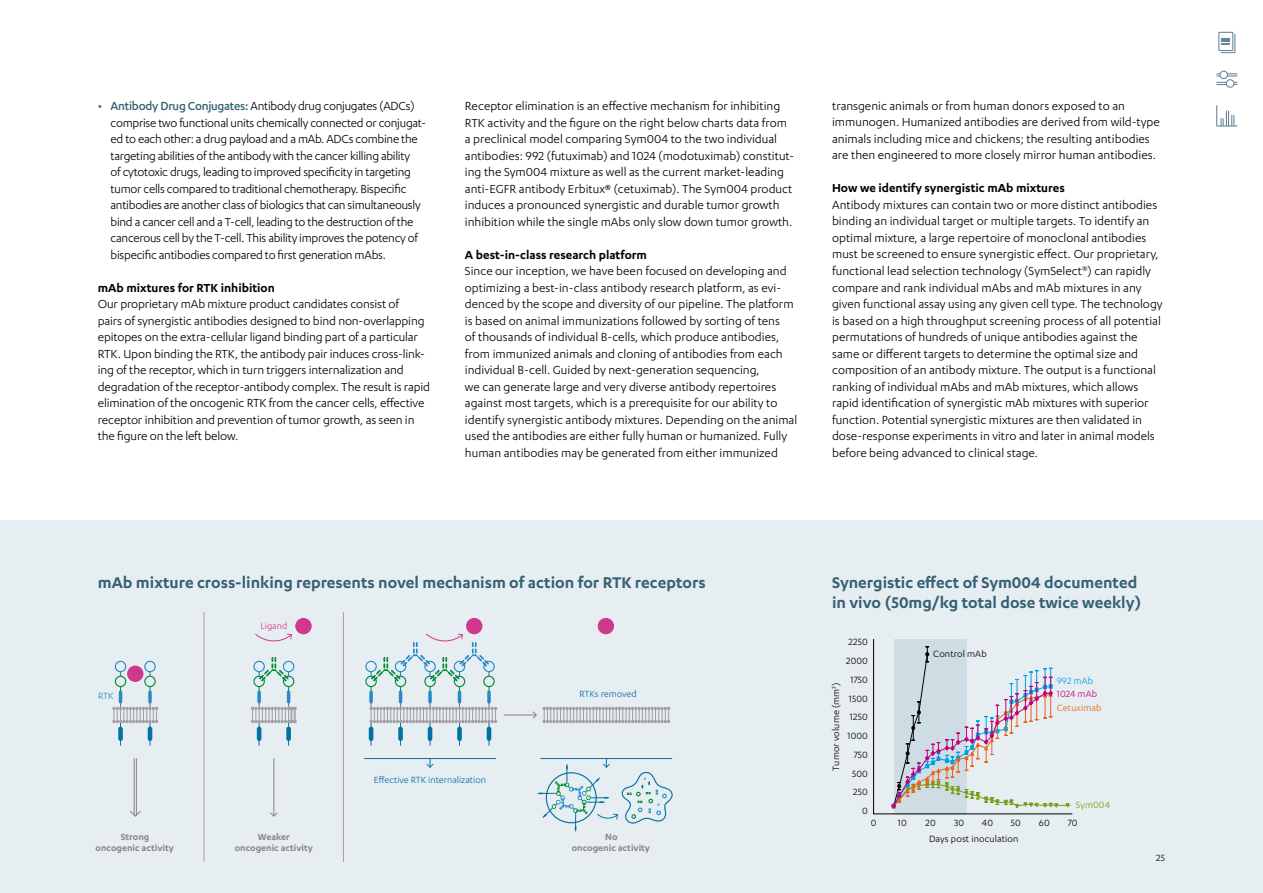
<style>
.page{position:relative;width:1263px;height:893px;background:#fff}
.page>*{position:absolute;margin:0;border:0;box-sizing:border-box;transform-origin:0 0}
.t1{font:600 18px/19.5px "Karbon";color:#346174}
.t2{font:13.5px/16.5px "Karbon";color:#000}
.t3{font:13.5px/16.5px "Karbon";letter-spacing:-.02em;color:#000}
.t4{font:600 13.5px "Karbon";color:#000}
.t5{font:10.5px/18.8px "Karbon";letter-spacing:.01em;color:#000;text-align:right}
.t6{font:10.5px "Karbon";letter-spacing:.01em;color:#ec611f}
.t7{font:10.5px "Karbon";color:#bf027f}
.t8{font:10.5px "Karbon";color:#779e18}
.t9{font:10.5px "Karbon";color:#009ee3}
.t10{font:600 10.35px/11.6px "Karbon";color:#888483;text-align:center}
.t11{font:10.35px "Karbon";color:#0371a1}
.t12{font:10.35px "Karbon";color:#cf388d}
.t13{font:10.35px "Karbon";color:#258bc7}
.s1{font-weight:500;color:#346174}
</style>
<div class="page">
<div style="left:0;top:520px;width:1263px;height:373px;background:#e7eef2"></div>
<hr style="left:273px;top:758px;width:1px;height:57px;background:#888483">
<svg style="left:270px;top:812px;width:8px;height:5px"></svg>
<hr style="left:504px;top:714px;width:31px;height:1px;background:#888483">
<div style="left:295px;top:618px;width:17px;height:16px;background:#cf388d;border-radius:50%"></div>
<div style="left:598px;top:618px;width:16px;height:16px;background:#cf388d;border-radius:50%"></div>
<svg style="left:255px;top:633px;width:37px;height:9px"></svg>
<hr style="left:257px;top:729px;width:4px;height:10px;background:#0371a1">
<div style="left:286px;top:729px;width:5px;height:10px;background:#0371a1"></div>
<hr style="left:134px;top:758px;width:1px;height:57px;background:#888483">
<hr style="left:136px;top:758px;width:1px;height:57px;background:#888483">
<svg style="left:130px;top:810px;width:11px;height:7px"></svg>
<div style="left:118px;top:729px;width:5px;height:10px;background:#0371a1"></div>
<hr style="left:148px;top:729px;width:4px;height:10px;background:#0371a1">
<svg style="left:112px;top:661px;width:46px;height:68px"></svg>
<svg style="left:251px;top:658px;width:46px;height:71px"></svg>
<div style="left:466px;top:618px;width:16px;height:16px;background:#cf388d;border-radius:50%"></div>
<hr style="left:369px;top:729px;width:4px;height:10px;background:#0371a1">
<div style="left:398px;top:729px;width:5px;height:10px;background:#0371a1"></div>
<hr style="left:428px;top:729px;width:4px;height:10px;background:#0371a1">
<div style="left:457px;top:729px;width:5px;height:10px;background:#0371a1"></div>
<hr style="left:487px;top:729px;width:4px;height:10px;background:#0371a1">
<svg style="left:532px;top:707px;width:138px;height:16px"></svg>
<svg style="left:365px;top:633px;width:132px;height:96px"></svg>
<hr style="left:364px;top:758px;width:131px;height:1px;background:#0371a1">
<svg style="left:426px;top:759px;width:8px;height:9px"></svg>
<svg style="left:538px;top:758px;width:135px;height:73px"></svg>
<hr style="left:204px;top:612px;width:1px;height:249px;background:#a29f9d">
<hr style="left:343px;top:613px;width:1px;height:249px;background:#a29f9d">
<svg style="left:873px;top:639px;width:200px;height:175px"></svg>
<svg style="left:1216px;top:71px;width:22px;height:17px"></svg>
<svg style="left:1216px;top:105px;width:22px;height:22px"></svg>
<svg style="left:1218px;top:32px;width:17px;height:21px"></svg>
<p class="t3" style="left:111px;top:97px;width:317px;text-indent:-13px"><span class="s1">• Antibody Drug Conjugates:</span> Antibody drug conjugates (ADCs) comprise two functional units chemically connected or conjugat&shy;ed to each other: a drug payload and a mAb. ADCs combine the targeting abilities of the antibody with the cancer killing ability<br>of cytotoxic drugs, leading to improved specificity in targeting tumor cells compared to traditional chemotherapy. Bispecific antibodies are another class of biologics that can simultaneously bind a cancer cell and a T-cell, leading to the destruction of the cancerous cell by the T-cell. This ability improves the potency of bispecific antibodies compared to first generation mAbs.</p>
<p class="t4" style="left:98px;top:280px;width:179px">mAb mixtures for RTK inhibition</p>
<p class="t2" style="left:98px;top:295px;width:334px">Our proprietary mAb mixture product candidates consist of<br>pairs of synergistic antibodies designed to bind non-overlapping epitopes on the extra-cellular ligand binding part of a particular RTK. Upon binding the RTK, the antibody pair induces cross-link&shy;ing of the receptor, which in turn triggers internalization and degradation of the receptor-antibody complex. The result is rapid elimination of the oncogenic RTK from the cancer cells, effective receptor inhibition and prevention of tumor growth, as seen in the figure on the left below.</p>
<p class="t2" style="left:465px;top:97px;width:331px">Receptor elimination is an effective mechanism for inhibiting RTK activity and the figure on the right below charts data from a preclinical model comparing Sym004 to the two individual antibodies: 992 (futuximab) and 1024 (modotuximab) constitut&shy;ing the Sym004 mixture as well as the current market-leading anti-EGFR antibody Erbitux® (cetuximab). The Sym004 product induces a pronounced synergistic and durable tumor growth inhibition while the single mAbs only slow down tumor growth.</p>
<p class="t4" style="left:465px;top:247px;width:184px">A best-in-class research platform</p>
<p class="t2" style="left:465px;top:262px;width:334px">Since our inception, we have been focused on developing and optimizing a best-in-class antibody research platform, as evi&shy;denced by the scope and diversity of our pipeline. The platform is based on animal immunizations followed by sorting of tens<br>of thousands of individual B-cells, which produce antibodies, from immunized animals and cloning of antibodies from each individual B-cell. Guided by next-generation sequencing,<br>we can generate large and very diverse antibody repertoires against most targets, which is a prerequisite for our ability to identify synergistic antibody mixtures. Depending on the animal used the antibodies are either fully human or humanized. Fully human antibodies may be generated from either immunized</p>
<p class="t2" style="left:832px;top:97px;width:329px">transgenic animals or from human donors exposed to an immunogen. Humanized antibodies are derived from wild-type animals including mice and chickens; the resulting antibodies are then engineered to more closely mirror human antibodies.</p>
<p class="t4" style="left:832px;top:181px;width:234px">How we identify synergistic mAb mixtures</p>
<p class="t2" style="left:832px;top:196px;width:332px">Antibody mixtures can contain two or more distinct antibodies binding an individual target or multiple targets. To identify an optimal mixture, a large repertoire of monoclonal antibodies must be screened to ensure synergistic effect. Our proprietary, functional lead selection technology (SymSelect<sup>®</sup>) can rapidly compare and rank individual mAbs and mAb mixtures in any given functional assay using any given cell type. The technology is based on a high throughput screening process of all potential permutations of hundreds of unique antibodies against the same or different targets to determine the optimal size and composition of an antibody mixture. The output is a functional ranking of individual mAbs and mAb mixtures, which allows rapid identification of synergistic mAb mixtures with superior function. Potential synergistic mixtures are then validated in dose-response experiments in vitro and later in animal models before being advanced to clinical stage.</p>
<h1 class="t1" style="left:98px;top:572px;width:609px">mAb mixture cross-linking represents novel mechanism of action for RTK receptors</h1>
<h1 class="t1" style="left:832px;top:572px;width:311px">Synergistic effect of Sym004 documented in vivo (50mg/kg total dose twice weekly)</h1>
<p class="t13" style="left:98px;top:690px;width:17px">RTK</p>
<p class="t10" style="left:96px;top:830px;width:80px">Strong<br>oncogenic activity</p>
<p class="t12" style="left:260px;top:621px;width:28px">Ligand</p>
<p class="t10" style="left:235px;top:830px;width:80px">Weaker oncogenic activity</p>
<p class="t11" style="left:374px;top:774px;width:114px">Effective RTK internalization</p>
<p class="t11" style="left:579px;top:688px;width:59px">RTKs removed</p>
<p class="t10" style="left:572px;top:830px;width:80px">No<br>oncogenic activity</p>
<p class="t5" style="left:846px;top:632px;width:23px">2250<br>2000<br>1750<br>1500<br>1250<br>1000<br>750<br>500<br>250<br>0</p>
<p class="t5" style="left:826px;top:770px;width:89px;rotate:-90deg">Tumor volume (mm<sup>3</sup>)</p>
<p class="t5" style="left:933px;top:645px;width:55px">Control mAb</p>
<p class="t9" style="left:1057px;top:675px;width:38px">992 mAb</p>
<p class="t7" style="left:1057px;top:688px;width:42px">1024 mAb</p>
<p class="t6" style="left:1057px;top:701px;width:46px">Cetuximab</p>
<p class="t8" style="left:1076px;top:799px;width:36px">Sym004</p>
<p class="t5" style="left:871px;top:813px;width:7px">0</p>
<p class="t5" style="left:898px;top:813px;width:10px">10</p>
<p class="t5" style="left:925px;top:813px;width:12px">20</p>
<p class="t5" style="left:954px;top:813px;width:11px">30</p>
<p class="t5" style="left:982px;top:813px;width:13px">40</p>
<p class="t5" style="left:1011px;top:813px;width:12px">50</p>
<p class="t5" style="left:1039px;top:813px;width:12px">60</p>
<p class="t5" style="left:1068px;top:813px;width:11px">70</p>
<p class="t5" style="left:929px;top:829px;width:91px">Days post inoculation</p>
<p class="t5" style="left:1156px;top:848px;width:10px">25</p>
</div>
